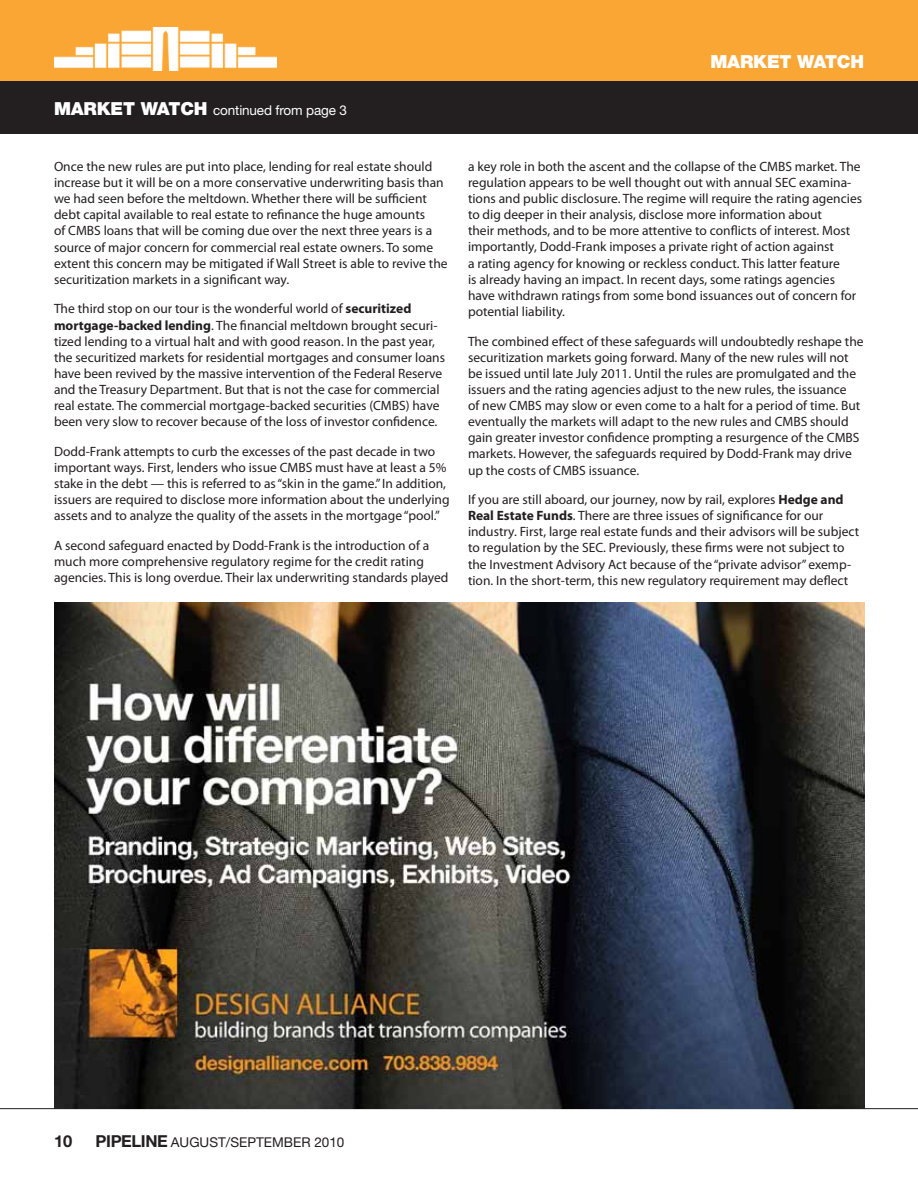
<style>
.page{position:relative;width:918px;height:1188px;background:#fff}
.page>*{position:absolute;margin:0;border:0;box-sizing:border-box;transform-origin:0 0}
.t1{font:900 18px "Helvetica Neue";letter-spacing:-.01em;color:#fff}
.t2{font:700 16.5px "Helvetica Neue";color:#231f20}
.t3{font:13.5px/16px "Myriad Pro";color:#231f20}
.t4{font:13.5px "Helvetica Neue";letter-spacing:-.01em;color:#fff}
.t5{font:13.5px "Helvetica Neue";color:#231f20}
.s1{font-weight:900;font-size:18px}
.s2{font-weight:700}
.s3{font-weight:700;font-size:16.5px}
</style>
<div class="page">
<div style="left:0;top:68px;width:918px;height:66px;background:#231f20"></div>
<div style="left:0;top:0;width:918px;height:80px;background:#faa634"></div>
<img style="left:54px;top:27px;width:223px;height:43px">
<hr style="left:0;top:1108px;width:918px;height:1px;background:#231f20">
<img style="left:54px;top:602px;width:810px;height:506px">
<p class="t4" style="left:54px;top:102px;width:295px"><span class="s1">MARKET WATCH</span> continued from page 3</p>
<p class="t3" style="left:54px;top:159px;width:395px">Once the new rules are put into place, lending for real estate should increase but it will be on a more conservative underwriting basis than we had seen before the meltdown. Whether there will be sufficient debt capital available to real estate to refinance the huge amounts<br>of CMBS loans that will be coming due over the next three years is a source of major concern for commercial real estate owners. To some extent this concern may be mitigated if Wall Street is able to revive the securitization markets in a significant way.</p>
<p class="t3" style="left:54px;top:301px;width:393px">The third stop on our tour is the wonderful world of <span class="s2">securitized mortgage-backed lending</span>. The financial meltdown brought securi&shy;tized lending to a virtual halt and with good reason. In the past year, the securitized markets for residential mortgages and consumer loans have been revived by the massive intervention of the Federal Reserve and the Treasury Department. But that is not the case for commercial real estate. The commercial mortgage‑backed securities (CMBS) have been very slow to recover because of the loss of investor confidence.</p>
<p class="t3" style="left:54px;top:444px;width:397px">Dodd‑Frank attempts to curb the excesses of the past decade in two important ways. First, lenders who issue CMBS must have at least a 5% stake in the debt — this is referred to as “skin in the game.” In addition, issuers are required to disclose more information about the underlying assets and to analyze the quality of the assets in the mortgage “pool.”</p>
<p class="t3" style="left:54px;top:538px;width:396px">A second safeguard enacted by Dodd‑Frank is the introduction of a much more comprehensive regulatory regime for the credit rating agencies. This is long overdue. Their lax underwriting standards played</p>
<h1 class="t1" style="left:710px;top:51px;width:153px">MARKET WATCH</h1>
<p class="t3" style="left:468px;top:159px;width:396px">a key role in both the ascent and the collapse of the CMBS market. The regulation appears to be well thought out with annual SEC examina&shy;tions and public disclosure. The regime will require the rating agencies to dig deeper in their analysis, disclose more information about<br>their methods, and to be more attentive to conflicts of interest. Most importantly, Dodd‑Frank imposes a private right of action against<br>a rating agency for knowing or reckless conduct. This latter feature<br>is already having an impact. In recent days, some ratings agencies have withdrawn ratings from some bond issuances out of concern for potential liability.</p>
<p class="t3" style="left:468px;top:333px;width:397px">The combined effect of these safeguards will undoubtedly reshape the securitization markets going forward. Many of the new rules will not be issued until late July 2011. Until the rules are promulgated and the issuers and the rating agencies adjust to the new rules, the issuance<br>of new CMBS may slow or even come to a halt for a period of time. But eventually the markets will adapt to the new rules and CMBS should gain greater investor confidence prompting a resurgence of the CMBS markets. However, the safeguards required by Dodd‑Frank may drive up the costs of CMBS issuance.</p>
<p class="t3" style="left:468px;top:492px;width:393px">If you are still aboard, our journey, now by rail, explores <span class="s2">Hedge and Real Estate Funds</span>. There are three issues of significance for our industry. First, large real estate funds and their advisors will be subject to regulation by the SEC. Previously, these firms were not subject to the Investment Advisory Act because of the “private advisor” exemp&shy;tion. In the short‑term, this new regulatory requirement may deflect</p>
<p class="t2" style="left:54px;top:1131px;width:20px">10</p>
<p class="t5" style="left:96px;top:1134px;width:250px"><span class="s3">PIPELINE</span> August/Septem ber 2010</p>
</div>
